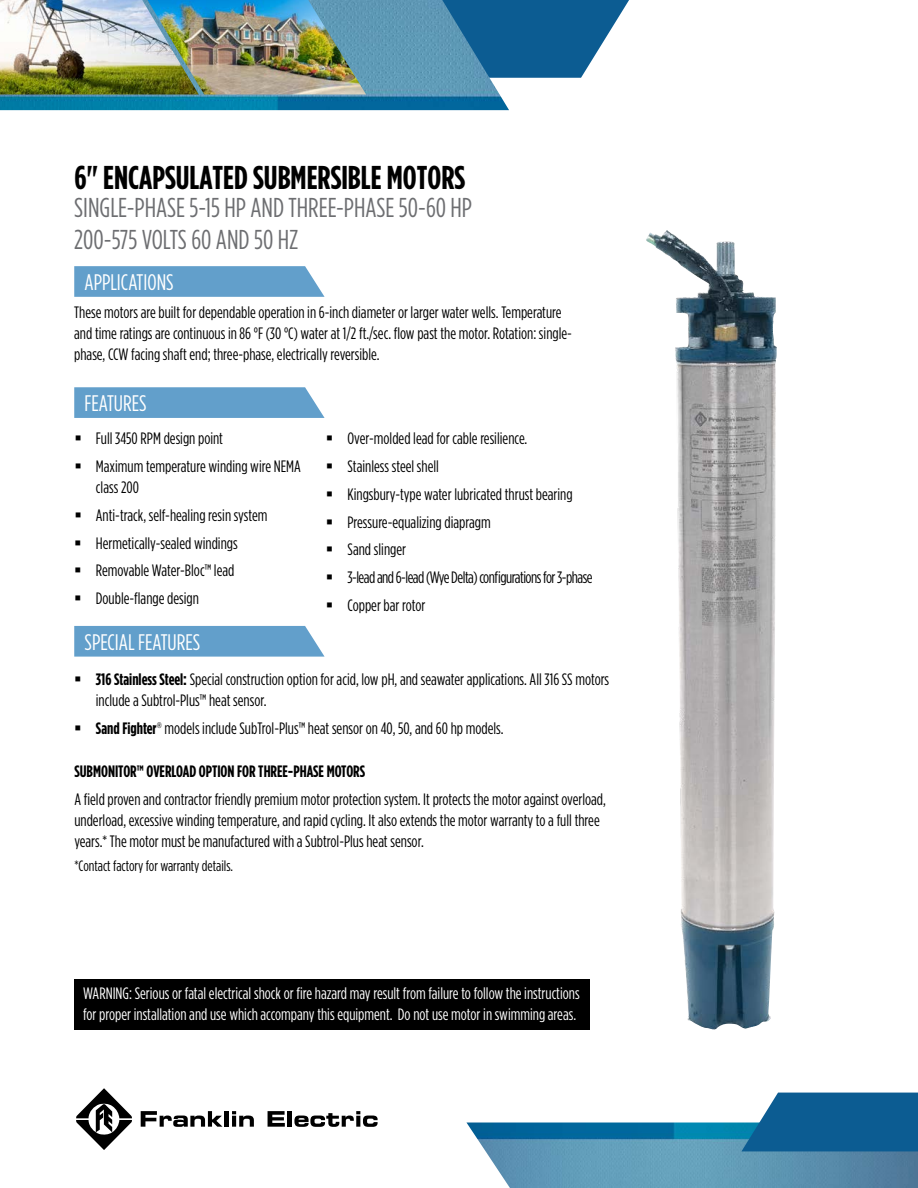
<style>
.page{position:relative;width:918px;height:1188px;background:#fff}
.page>*{position:absolute;margin:0;border:0;box-sizing:border-box;transform-origin:0 0}
.t1{font:700 33px "Gotham Condensed";color:#000}
.t2{font:27.3px/32.7px "Gotham Condensed";color:#6d6e71}
.t3{font:22.5px "Gotham Condensed";color:#fff}
.t4{font:16.5px/27.8px "Gotham Condensed";color:#000}
.t5{font:16.5px/21px "Gotham Condensed";color:#fff}
.t6{font:700 16.5px "Gotham Condensed";color:#000}
.t7{font:15px "Gotham Condensed";color:#000}
.s1{font-weight:700}
</style>
<div class="page">
<svg style="left:509px;top:0;width:120px;height:78px"></svg>
<img style="left:0;top:0;width:509px;height:110px">
<img style="left:0;top:0;width:139px;height:94px">
<img style="left:139px;top:0;width:227px;height:94px">
<img style="left:646px;top:232px;width:131px;height:798px">
<svg style="left:141px;top:1111px;width:82px;height:16px"></svg>
<hr style="left:225px;top:1111px;width:4px;height:16px;background:#000">
<svg style="left:232px;top:1111px;width:22px;height:16px"></svg>
<svg style="left:268px;top:1111px;width:17px;height:16px"></svg>
<hr style="left:288px;top:1111px;width:4px;height:16px;background:#000">
<svg style="left:294px;top:1111px;width:84px;height:16px"></svg>
<svg style="left:76px;top:1088px;width:56px;height:62px"></svg>
<img style="left:467px;top:1123px;width:451px;height:65px">
<svg style="left:741px;top:1093px;width:177px;height:58px;background:#1f6a9b"></svg>
<svg style="left:74px;top:266px;width:251px;height:31px;background:#6aa3cd"></svg>
<svg style="left:74px;top:387px;width:251px;height:31px;background:#6aa3cd"></svg>
<svg style="left:74px;top:626px;width:251px;height:31px;background:#6aa4cd"></svg>
<div style="left:74px;top:979px;width:516px;height:50px;background:#000"></div>
<h1 class="t1" style="left:74px;top:159px;width:392px">6" ENCAPSULATED SUBMERSIBLE MOTORS</h1>
<h2 class="t2" style="left:74px;top:190px;width:399px">SINGLE-PHASE 5-15 HP AND THREE-PHASE 50-60 HP<br>200-575 VOLTS 60 AND 50 HZ</h2>
<h3 class="t3" style="left:85px;top:269px;width:90px">APPLICATIONS</h3>
<p class="t4" style="left:74px;top:301px;width:499px;line-height:21px">These motors are built for dependable operation in 6-inch diameter or larger water wells. Temperature and time ratings are continuous in 86 °F (30 °C) water at 1/2 ft./sec. flow past the motor. Rotation: single&shy;phase, CCW facing shaft end; three-phase, electrically reversible.</p>
<h3 class="t3" style="left:85px;top:390px;width:64px">FEATURES</h3>
<p class="t4" style="left:96px;top:425px;width:206px">Full 3450 RPM design point<br>Maximum temperature winding wire NEMA</p>
<p class="t4" style="left:96px;top:473px;width:173px">class 200<br>Anti-track, self-healing resin system<br>Hermetically-sealed windings<br>Removable Water-Bloc™ lead<br>Double-flange design</p>
<p class="t4" style="left:347px;top:425px;width:247px">Over-molded lead for cable resilience.<br>Stainless steel shell<br>Kingsbury-type water lubricated thrust bearing Pressure-equalizing diapragm<br>Sand slinger<br>3-lead and 6-lead (Wye Delta) configurations for 3-phase Copper bar rotor</p>
<h3 class="t3" style="left:85px;top:629px;width:117px">SPECIAL FEATURES</h3>
<p class="t4" style="left:96px;top:668px;width:515px;line-height:21px"><span class="s1">316 Stainless Steel:</span> Special construction option for acid, low pH, and seawater applications. All 316 SS motors include a Subtrol-Plus™ heat sensor.</p>
<p class="t4" style="left:96px;top:714px;width:409px"><span class="s1">Sand Fighter</span>® models include SubTrol-Plus™ heat sensor on 40, 50, and 60 hp models.</p>
<p class="t6" style="left:74px;top:761px;width:292px">SUBMONITOR™ OVERLOAD OPTION FOR THREE-PHASE MOTORS</p>
<p class="t4" style="left:74px;top:788px;width:533px;line-height:21px">A field proven and contractor friendly premium motor protection system. It protects the motor against overload, underload, excessive winding temperature, and rapid cycling. It also extends the motor warranty to a full three years.* The motor must be manufactured with a Subtrol-Plus heat sensor.</p>
<p class="t7" style="left:74px;top:857px;width:160px">*Contact factory for warranty details.</p>
<p class="t5" style="left:83px;top:983px;width:498px">WARNING: Serious or fatal electrical shock or fire hazard may result from failure to follow the instructions for proper installation and use which accompany this equipment. Do not use motor in swimming areas.</p>
</div>
